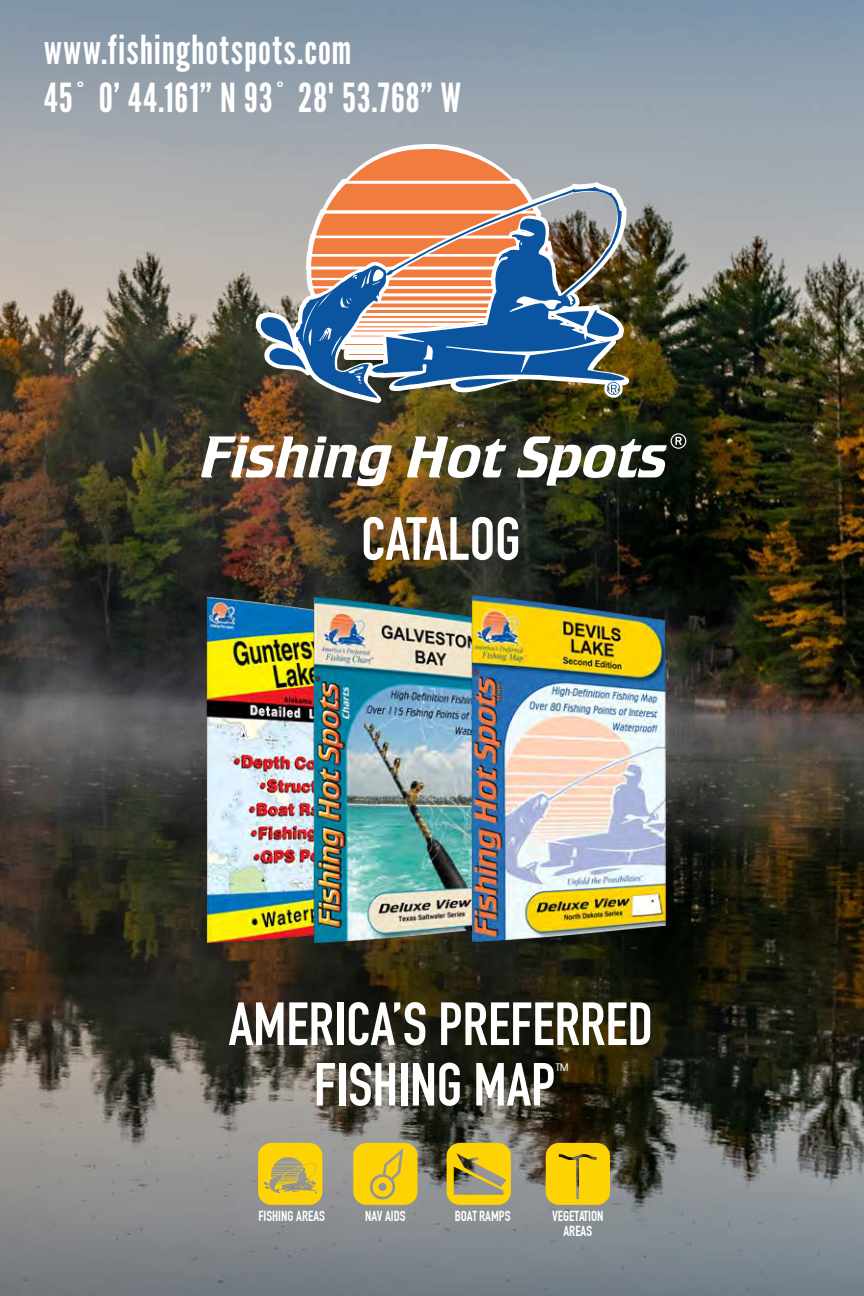
<style>
.page{position:relative;width:864px;height:1296px;background:#fff}
.page>*{position:absolute;margin:0;border:0;box-sizing:border-box;transform-origin:0 0}
.t1{font:700 59.8px/60.6px "DIN Condensed";color:#fff;text-align:center}
.t2{font:40px "League Gothic";letter-spacing:.03em;color:#fff}
.t3{font:300 condensed 17.4px "Univers LT Std";color:#fff}
.t4{font:700 14.2px/14.2px "DIN Condensed";color:#fff;text-align:center}
</style>
<div class="page">
<img style="left:0;top:0;width:864px;height:1296px">
<img style="left:201px;top:436px;width:191px;height:50px">
<svg style="left:407px;top:436px;width:99px;height:42px"></svg>
<svg style="left:517px;top:433px;width:169px;height:53px"></svg>
<svg style="left:627px;top:178px;width:6px;height:214px"></svg>
<svg style="left:254px;top:141px;width:373px;height:265px;background:#958b8b"></svg>
<img style="left:195px;top:590px;width:112px;height:359px">
<img style="left:307px;top:590px;width:196px;height:359px">
<img style="left:462px;top:589px;width:206px;height:358px">
<svg style="left:546px;top:1143px;width:64px;height:62px;background:#eec70b"></svg>
<svg style="left:447px;top:1143px;width:64px;height:62px;background:#ceb430"></svg>
<svg style="left:258px;top:1143px;width:64px;height:62px;background:#e0c12c"></svg>
<svg style="left:353px;top:1143px;width:64px;height:62px;background:#efca18"></svg>
<p class="t2" style="left:44px;top:25px;width:309px">www.fishinghotspots.com</p>
<p class="t2" style="left:44px;top:73px;width:419px">45˚ 0’ 44.161” N 93˚ 28' 53.768” W</p>
<p class="t1" style="left:361px;top:509px;width:161px">CATALOG</p>
<p class="t1" style="left:229px;top:994px;width:426px">AMERICA’S PREFERRED<br>FISHING MAP</p>
<p class="t3" style="left:555px;top:1060px;width:14px">™</p>
<p class="t4" style="left:258px;top:1209px;width:68px">FISHING AREAS</p>
<p class="t4" style="left:365px;top:1209px;width:42px">NAV AIDS</p>
<p class="t4" style="left:455px;top:1209px;width:57px">BOAT RAMPS</p>
<p class="t4" style="left:552px;top:1209px;width:53px">VEGETATION<br>AREAS</p>
</div>
